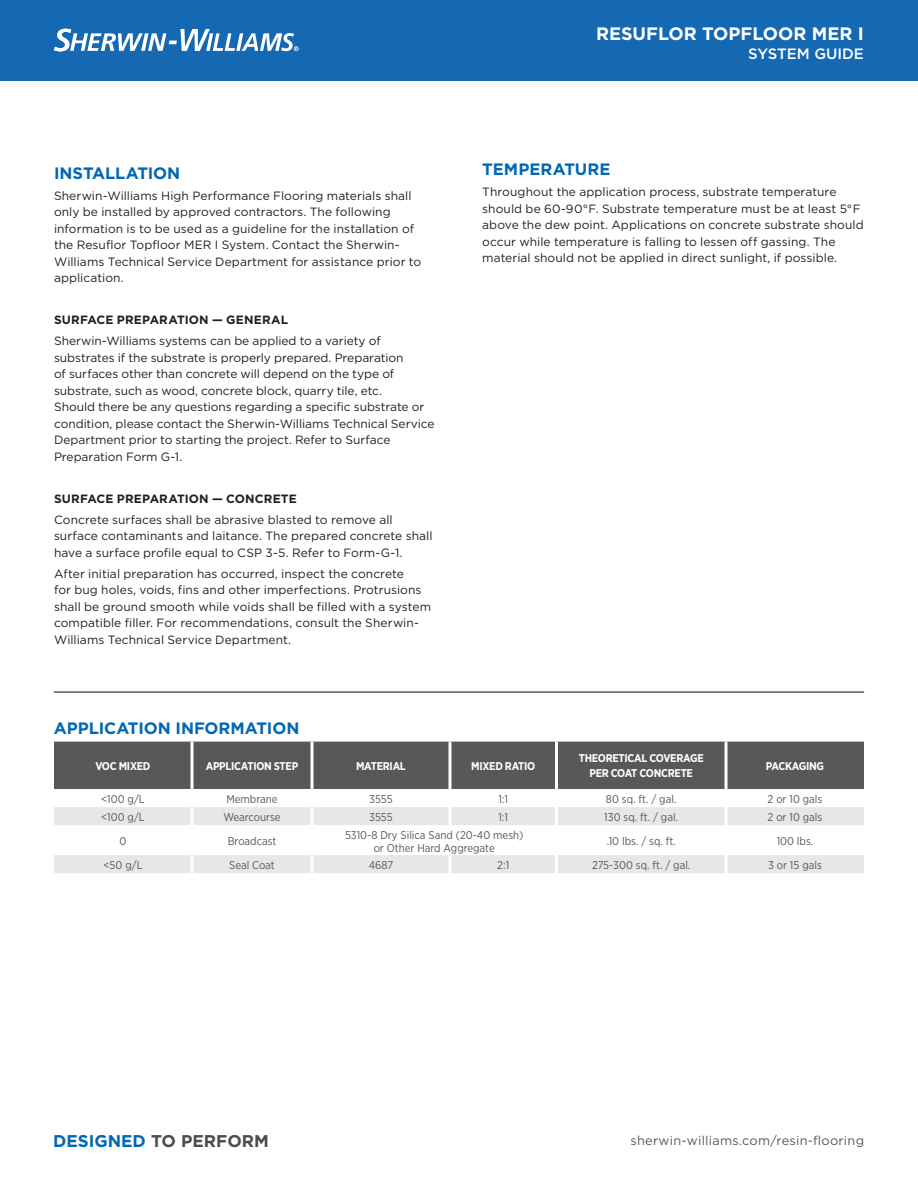
<style>
.page{position:relative;width:918px;height:1188px;background:#fff}
.page>*{position:absolute;margin:0;border:0;box-sizing:border-box;transform-origin:0 0}
.Backside_Product_Des{font:700 18px "Gotham";color:#fff}
.t1{font:700 16.95px "Gotham";color:#4b4c4d}
.Paragraph{font:700 16.5px "Gotham";letter-spacing:-.005em;color:#0168b3}
.Backside_Product_Des-2{font:500 15px "Gotham";color:#fff}
.t2{font:12.75px "Gotham";letter-spacing:.02em;color:#57585a}
.Paragraph-2{font:12px/16.5px "Gotham";color:#231f20}
.Paragraph-3{font:700 12px "Gotham";letter-spacing:.01em;color:#231f20}
.Product_Description{font:11.25px/13.5px "Gotham Narrow";color:#57585a;text-align:center}
.Product_Description-2{font:700 11.25px/15px "Gotham Narrow";letter-spacing:-.025em;color:#fff;text-align:center}
.s1{color:#0168b3}
</style>
<div class="page">
<div style="left:54px;top:742px;width:810px;height:47px;background:#57585a"></div>
<svg style="left:54px;top:807px;width:810px;height:66px;fill:#e6e7e9"></svg>
<svg style="left:448px;top:742px;width:4px;height:47px"></svg>
<hr style="left:555px;top:742px;width:3px;height:47px;background:#fff">
<hr style="left:448px;top:807px;width:4px;height:18px;background:#f7f8f8">
<hr style="left:555px;top:807px;width:3px;height:18px;background:#fff">
<hr style="left:555px;top:825px;width:3px;height:30px;background:#fff">
<hr style="left:448px;top:855px;width:4px;height:18px;background:#f7f8f8">
<hr style="left:555px;top:855px;width:3px;height:18px;background:#fff">
<svg style="left:724px;top:742px;width:4px;height:47px"></svg>
<hr style="left:724px;top:807px;width:4px;height:18px;background:#f7f8f8">
<hr style="left:724px;top:825px;width:4px;height:30px;background:#fff">
<hr style="left:724px;top:855px;width:4px;height:18px;background:#f7f8f8">
<svg style="left:310px;top:742px;width:4px;height:47px"></svg>
<hr style="left:310px;top:807px;width:4px;height:18px;background:#f7f8f8">
<hr style="left:310px;top:825px;width:4px;height:30px;background:#fff">
<hr style="left:310px;top:855px;width:4px;height:18px;background:#f7f8f8">
<svg style="left:190px;top:742px;width:4px;height:47px"></svg>
<hr style="left:190px;top:807px;width:4px;height:18px;background:#f7f8f8">
<hr style="left:190px;top:825px;width:4px;height:30px;background:#fff">
<hr style="left:190px;top:855px;width:4px;height:18px;background:#f7f8f8">
<div style="left:0;top:0;width:918px;height:80px;background:#1568b2"></div>
<hr style="left:54px;top:691px;width:810px;height:2px;background:#57585a">
<svg style="left:54px;top:29px;width:245px;height:22px"></svg>
<p class="Paragraph" style="left:54px;top:162px;width:128px">INSTALLATION</p>
<p class="Paragraph-2" style="left:54px;top:187px;width:369px">Sherwin-Williams High Performance Flooring materials shall only be installed by approved contractors. The following information is to be used as a guideline for the installation of the Resuflor Topfloor MER I System. Contact the Sherwin-Williams Technical Service Department for assistance prior to application.</p>
<p class="Paragraph-3" style="left:54px;top:312px;width:236px">SURFACE PREPARATION — GENERAL</p>
<p class="Paragraph-2" style="left:54px;top:333px;width:382px">Sherwin-Williams systems can be applied to a variety of substrates if the substrate is properly prepared. Preparation<br>of surfaces other than concrete will depend on the type of substrate, such as wood, concrete block, quarry tile, etc.<br>Should there be any questions regarding a specific substrate or condition, please contact the Sherwin-Williams Technical Service Department prior to starting the project. Refer to Surface Preparation Form G-1.</p>
<p class="Paragraph-3" style="left:54px;top:491px;width:244px">SURFACE PREPARATION — CONCRETE</p>
<p class="Paragraph-2" style="left:54px;top:511px;width:380px">Concrete surfaces shall be abrasive blasted to remove all surface contaminants and laitance. The prepared concrete shall have a surface profile equal to CSP 3-5. Refer to Form-G-1.</p>
<p class="Paragraph-2" style="left:54px;top:565px;width:379px">After initial preparation has occurred, inspect the concrete<br>for bug holes, voids, fins and other imperfections. Protrusions shall be ground smooth while voids shall be filled with a system compatible filler. For recommendations, consult the Sherwin-Williams Technical Service Department.</p>
<p class="Paragraph" style="left:54px;top:718px;width:247px">APPLICATION INFORMATION</p>
<p class="Backside_Product_Des" style="left:596px;top:22px;width:269px">RESUFLOR TOPFLOOR MER I</p>
<p class="Backside_Product_Des-2" style="left:748px;top:44px;width:117px">SYSTEM GUIDE</p>
<p class="Paragraph" style="left:482px;top:158px;width:130px">TEMPERATURE</p>
<p class="Paragraph-2" style="left:482px;top:183px;width:383px">Throughout the application process, substrate temperature should be 60-90°F. Substrate temperature must be at least 5°F above the dew point. Applications on concrete substrate should occur while temperature is falling to lessen off gassing. The material should not be applied in direct sunlight, if possible.</p>
<p class="Product_Description-2" style="left:95px;top:758px;width:57px">VOC MIXED</p>
<p class="Product_Description-2" style="left:206px;top:758px;width:94px">APPLICATION STEP</p>
<p class="Product_Description-2" style="left:356px;top:758px;width:51px">MATERIAL</p>
<p class="Product_Description-2" style="left:471px;top:758px;width:66px">MIXED RATIO</p>
<p class="Product_Description-2" style="left:579px;top:751px;width:127px">THEORETICAL COVERAGE<br>PER COAT CONCRETE</p>
<p class="Product_Description-2" style="left:766px;top:758px;width:60px">PACKAGING</p>
<p class="Product_Description" style="left:101px;top:792px;width:45px">&lt;100 g/L</p>
<p class="Product_Description" style="left:226px;top:792px;width:53px">Membrane</p>
<p class="Product_Description" style="left:369px;top:792px;width:25px">3555</p>
<p class="Product_Description" style="left:498px;top:792px;width:11px">1:1</p>
<p class="Product_Description" style="left:606px;top:792px;width:72px">80 sq. ft. / gal.</p>
<p class="Product_Description" style="left:768px;top:792px;width:56px">2 or 10 gals</p>
<p class="Product_Description" style="left:101px;top:810px;width:45px">&lt;100 g/L</p>
<p class="Product_Description" style="left:223px;top:810px;width:59px">Wearcourse</p>
<p class="Product_Description" style="left:369px;top:810px;width:25px">3555</p>
<p class="Product_Description" style="left:498px;top:810px;width:11px">1:1</p>
<p class="Product_Description" style="left:604px;top:810px;width:75px">130 sq. ft. / gal.</p>
<p class="Product_Description" style="left:768px;top:810px;width:56px">2 or 10 gals</p>
<p class="Product_Description" style="left:120px;top:834px;width:8px">0</p>
<p class="Product_Description" style="left:228px;top:834px;width:50px">Broadcast</p>
<p class="Product_Description" style="left:345px;top:828px;width:180px">5310-8 Dry Silica Sand (20-40 mesh) or Other Hard Aggregate</p>
<p class="Product_Description" style="left:607px;top:834px;width:71px">.10 lbs. / sq. ft.</p>
<p class="Product_Description" style="left:777px;top:834px;width:38px">100 lbs.</p>
<p class="Product_Description" style="left:103px;top:858px;width:41px">&lt;50 g/L</p>
<p class="Product_Description" style="left:229px;top:858px;width:47px">Seal Coat</p>
<p class="Product_Description" style="left:369px;top:858px;width:26px">4687</p>
<p class="Product_Description" style="left:497px;top:858px;width:13px">2:1</p>
<p class="Product_Description" style="left:592px;top:858px;width:100px">275-300 sq. ft. / gal.</p>
<p class="Product_Description" style="left:768px;top:858px;width:55px">3 or 15 gals</p>
<p class="t1" style="left:53px;top:1129px;width:217px"><span class="s1">DESIGNED</span> TO PERFORM</p>
<p class="t2" style="left:631px;top:1132px;width:235px">sherwin-williams.com/resin-flooring</p>
</div>
